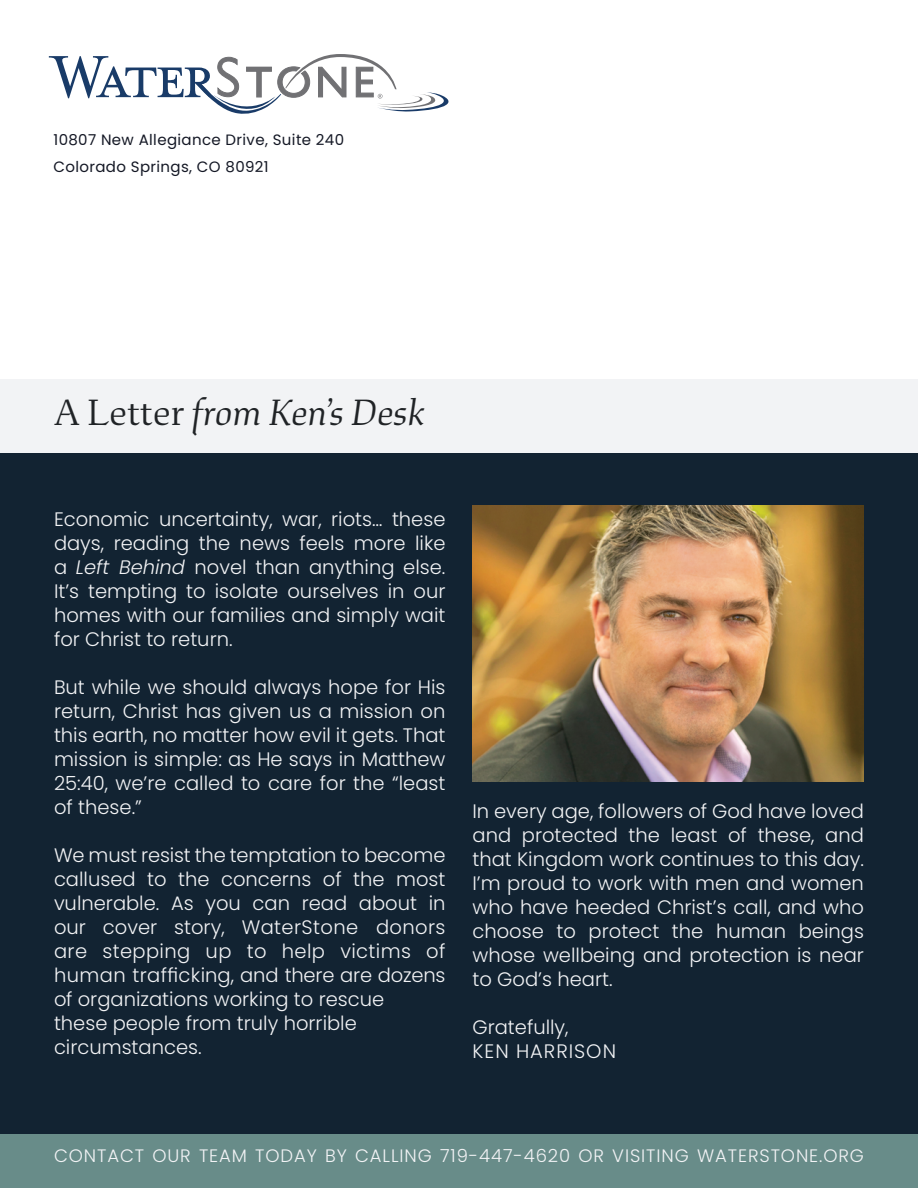
<style>
.page{position:relative;width:918px;height:1188px;background:#fff}
.page>*{position:absolute;margin:0;border:0;box-sizing:border-box;transform-origin:0 0}
.t1{font:italic 300 39px "Study";letter-spacing:-.005em;color:#202326}
.t2{font:300 19.5px/24px "Poppins";color:#f2f3f5;text-align:justify}
.t3{font:300 19.5px/24px "Poppins";letter-spacing:.025em;color:#f2f3f5}
.t4{font:300 18px "Poppins";letter-spacing:.05em;color:#f2f3f5}
.t5{font:15px/27px "Poppins";letter-spacing:.025em;color:#141825}
.s1{font-style:normal}
.s2{font-style:italic}
</style>
<div class="page">
<div style="left:0;top:379px;width:918px;height:74px;background:#f2f3f5"></div>
<div style="left:0;top:453px;width:918px;height:735px;background:#122332"></div>
<img style="left:472px;top:505px;width:392px;height:277px">
<div style="left:0;top:1134px;width:918px;height:54px;background:#688c89"></div>
<svg style="left:49px;top:54px;width:400px;height:60px"></svg>
<p class="t5" style="left:54px;top:127px;width:292px">10807 New Allegiance Drive, Suite 240<br>Colorado Springs, CO 80921</p>
<h1 class="t1" style="left:54px;top:390px;width:372px"><span class="s1">A Letter</span> from Ken’s Desk</h1>
<p class="t2" style="left:54px;top:507px;width:393px">Economic uncertainty, war, riots… these days, reading the news feels more like a <span class="s2">Left Behind</span> novel than anything else.<br>It’s tempting to isolate ourselves in our homes with our families and simply wait for Christ to return.</p>
<p class="t2" style="left:54px;top:675px;width:393px">But while we should always hope for His return, Christ has given us a mission on this earth, no matter how evil it gets. That mission is simple: as He says in Matthew 25:40, we’re called to care for the “least of these.”</p>
<p class="t2" style="left:54px;top:843px;width:393px;text-align:left">We must resist the temptation to become callused to the concerns of the most vulnerable. As you can read about in our cover story, WaterStone donors are stepping up to help victims of human trafficking, and there are dozens of organizations working to rescue<br>these people from truly horrible circumstances.</p>
<p class="t2" style="left:473px;top:800px;width:393px">In every age, followers of God have loved and protected the least of these, and that Kingdom work continues to this day.<br>I’m proud to work with men and women who have heeded Christ’s call, and who choose to protect the human beings whose wellbeing and protection is near to God’s heart.</p>
<p class="t3" style="left:473px;top:1016px;width:145px">Gratefully,<br>KEN HARRISON</p>
<p class="t4" style="left:54px;top:1145px;width:812px">CONTACT OUR TEAM TODAY BY CALLING 719-447-4620 OR VISITING WATERSTONE.ORG</p>
</div>
